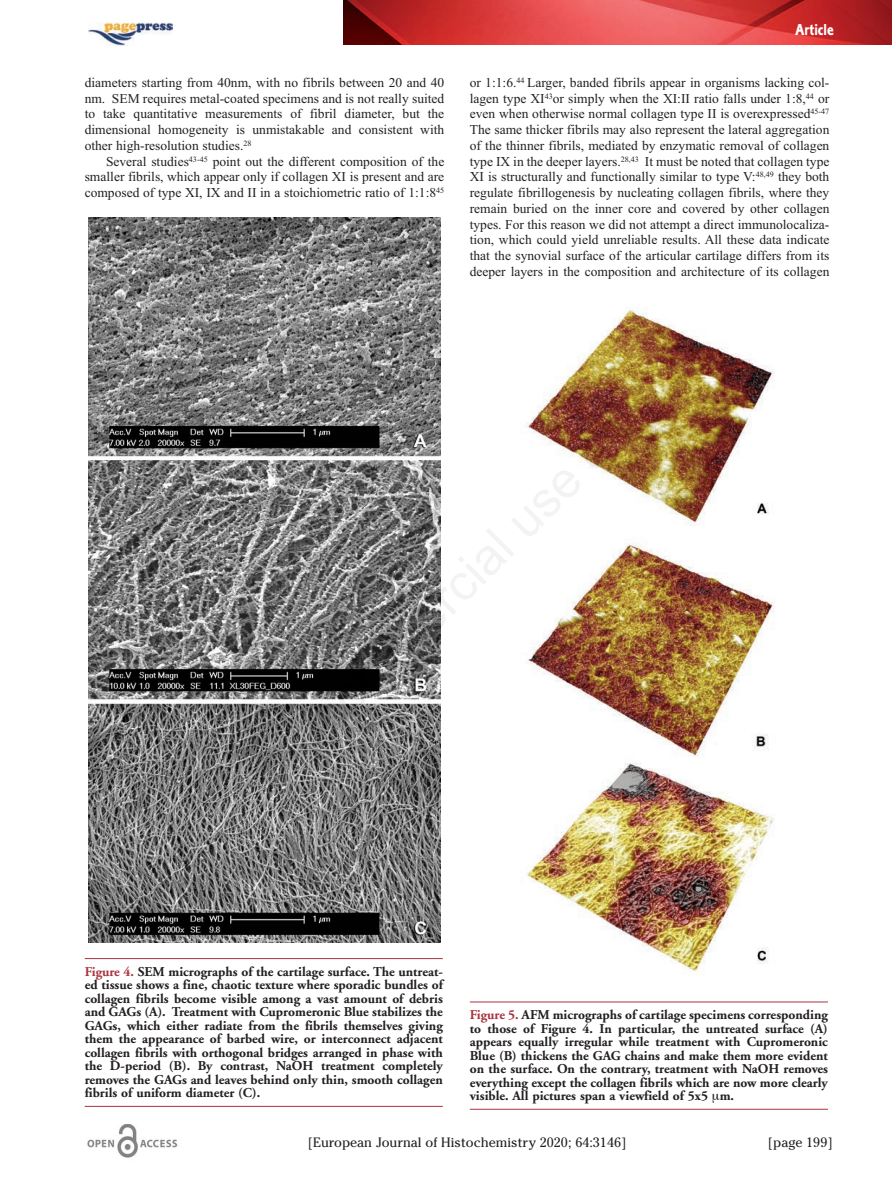
<style>
.page{position:relative;width:892px;height:1196px;background:#fff}
.page>*{position:absolute;margin:0;border:0;box-sizing:border-box;transform-origin:0 0}
.t1{font:16.5px "Corinthian Bold Condensed Plain";color:#fff}
.t2{font:13.5px/15.8px "Times New Roman";color:#231f20;text-align:justify}
.t3{font:700 13.5px/13.5px "Adobe Garamond";color:#231f20;text-align:justify}
.t4{font:13.5px "Cheltenham";color:#231f20}
.s1{color:#aa323f}
</style>
<div class="page">
<svg style="left:343px;top:0;width:548px;height:45px;background:#cc3c3d"></svg>
<img style="left:88px;top:22px;width:84px;height:24px">
<hr style="left:85px;top:958px;width:358px;height:1px;background:#aa323f">
<hr style="left:85px;top:1106px;width:358px;height:1px;background:#aa323f">
<img style="left:89px;top:217px;width:351px;height:726px">
<hr style="left:469px;top:1001px;width:358px;height:1px;background:#aa323f">
<hr style="left:469px;top:1109px;width:358px;height:1px;background:#aa323f">
<img style="left:526px;top:307px;width:249px;height:667px">
<img style="left:87px;top:1124px;width:91px;height:34px">
<p class="t2" style="left:85px;top:74px;width:361px">diameters starting from 40nm, with no fibrils between 20 and 40 nm. SEM requires metal-coated specimens and is not really suited to take quantitative measurements of fibril diameter, but the dimensional homogeneity is unmistakable and consistent with other high-resolution studies.<sup>28</sup></p>
<p class="t2" style="left:85px;top:153px;width:361px;text-indent:21px">Several studies<sup>43-45</sup> point out the different composition of the smaller fibrils, which appear only if collagen XI is present and are composed of type XI, IX and II in a stoichiometric ratio of 1:1:8<sup>45</sup></p>
<p class="t1" style="left:794px;top:24px;width:40px">Article</p>
<p class="t2" style="left:469px;top:74px;width:361px">or 1:1:6.<sup>44</sup> Larger, banded fibrils appear in organisms lacking col&shy;lagen type XI<sup>43</sup>or simply when the XI:II ratio falls under 1:8,<sup>44</sup> or even when otherwise normal collagen type II is overexpressed<sup>45-47<br></sup>The same thicker fibrils may also represent the lateral aggregation of the thinner fibrils, mediated by enzymatic removal of collagen type IX in the deeper layers.<sup>28,43</sup> It must be noted that collagen type XI is structurally and functionally similar to type V:<sup>48,49</sup> they both regulate fibrillogenesis by nucleating collagen fibrils, where they remain buried on the inner core and covered by other collagen types. For this reason we did not attempt a direct immunolocaliza&shy;tion, which could yield unreliable results. All these data indicate that the synovial surface of the articular cartilage differs from its deeper layers in the composition and architecture of its collagen</p>
<p class="t3" style="left:85px;top:966px;width:359px"><span class="s1">Figure 4.</span> SEM micrographs of the cartilage surface. The untreat&shy;ed tissue shows a fine, chaotic texture where sporadic bundles of collagen fibrils become visible among a vast amount of debris and GAGs (A). Treatment with Cupromeronic Blue stabilizes the GAGs, which either radiate from the fibrils themselves giving them the appearance of barbed wire, or interconnect adjacent collagen fibrils with orthogonal bridges arranged in phase with the D-period (B). By contrast, NaOH treatment completely removes the GAGs and leaves behind only thin, smooth collagen fibrils of uniform diameter (C).</p>
<p class="t3" style="left:469px;top:1009px;width:359px"><span class="s1">Figure 5.</span> AFM micrographs of cartilage specimens corresponding to those of Figure 4. In particular, the untreated surface (A) appears equally irregular while treatment with Cupromeronic Blue (B) thickens the GAG chains and make them more evident on the surface. On the contrary, treatment with NaOH removes everything except the collagen fibrils which are now more clearly visible. All pictures span a viewfield of 5x5 m.</p>
<p class="t4" style="left:308px;top:1134px;width:320px">[European Journal of Histochemistry 2020; 64:3146]</p>
<p class="t4" style="left:767px;top:1134px;width:66px">[page 199]</p>
</div>
